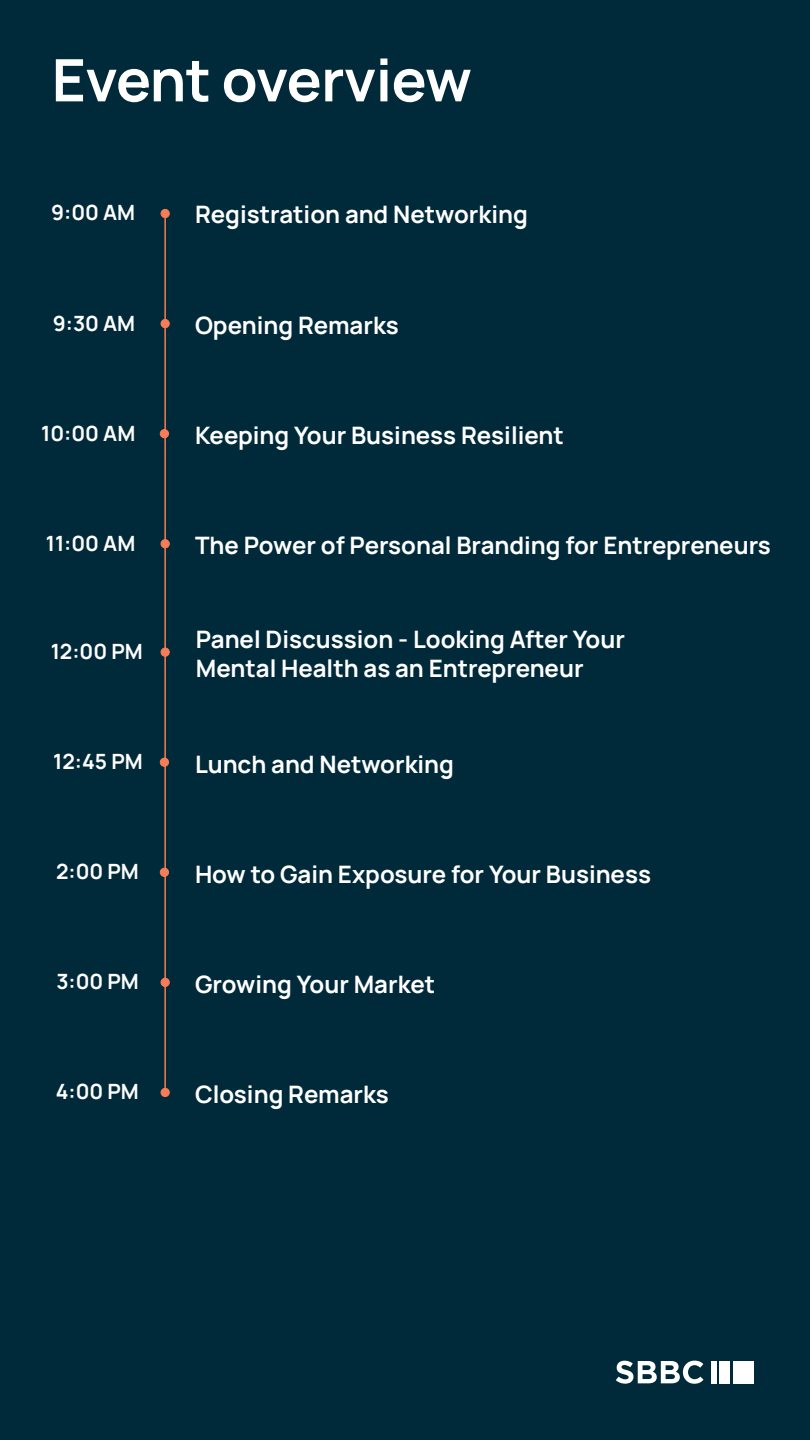
<style>
.page{position:relative;width:810px;height:1440px;background:#002a3a}
.page>*{position:absolute;margin:0;border:0;box-sizing:border-box;transform-origin:0 0}
.t1{font:200 58.5px "Manrope";letter-spacing:-.01em;color:#fff}
.t2{font:200 24px/28.8px "Manrope";color:#fff}
.t3{font:200 21px "Manrope";color:#fff}
</style>
<div class="page">
<hr style="left:164px;top:212px;width:2px;height:880px;background:#f87c56">
<div style="left:161px;top:209px;width:8px;height:9px;background:#f87c56;border-radius:50%"></div>
<div style="left:161px;top:209px;width:9px;height:9px;border:1px solid #f87c56;border-radius:50%"></div>
<div style="left:161px;top:319px;width:8px;height:9px;background:#f87c56;border-radius:50%"></div>
<div style="left:161px;top:319px;width:9px;height:9px;border:1px solid #f87c56;border-radius:50%"></div>
<div style="left:161px;top:540px;width:8px;height:8px;background:#f87c56;border-radius:50%"></div>
<div style="left:161px;top:539px;width:9px;height:9px;border:1px solid #f87c56;border-radius:50%"></div>
<div style="left:160px;top:430px;width:9px;height:8px;background:#f87c56;border-radius:50%"></div>
<div style="left:160px;top:429px;width:9px;height:9px;border:1px solid #f87c56;border-radius:50%"></div>
<div style="left:161px;top:648px;width:8px;height:8px;background:#f87c56;border-radius:50%"></div>
<div style="left:161px;top:648px;width:9px;height:9px;border:1px solid #f87c56;border-radius:50%"></div>
<div style="left:161px;top:978px;width:8px;height:9px;background:#f87c56;border-radius:50%"></div>
<div style="left:161px;top:978px;width:9px;height:9px;border:1px solid #f87c56;border-radius:50%"></div>
<div style="left:160px;top:868px;width:9px;height:8px;background:#f87c56;border-radius:50%"></div>
<div style="left:160px;top:868px;width:9px;height:9px;border:1px solid #f87c56;border-radius:50%"></div>
<div style="left:160px;top:758px;width:9px;height:8px;background:#f87c56;border-radius:50%"></div>
<div style="left:160px;top:758px;width:9px;height:9px;border:1px solid #f87c56;border-radius:50%"></div>
<div style="left:161px;top:1088px;width:8px;height:9px;background:#f87c56;border-radius:50%"></div>
<div style="left:161px;top:1088px;width:9px;height:9px;border:1px solid #f87c56;border-radius:50%"></div>
<svg style="left:616px;top:1361px;width:88px;height:23px"></svg>
<div style="left:733px;top:1361px;width:21px;height:22px;background:#fff"></div>
<div style="left:720px;top:1361px;width:10px;height:22px;background:#fff"></div>
<div style="left:711px;top:1361px;width:5px;height:22px;background:#fff"></div>
<h1 class="t1" style="left:52px;top:39px;width:422px">Event overview</h1>
<p class="t3" style="left:51px;top:197px;width:86px">9:00 AM</p>
<p class="t2" style="left:195px;top:199px;width:334px">Registration and Networking</p>
<p class="t3" style="left:53px;top:308px;width:84px">9:30 AM</p>
<p class="t2" style="left:195px;top:310px;width:205px">Opening Remarks</p>
<p class="t3" style="left:41px;top:418px;width:96px">10:00 AM</p>
<p class="t2" style="left:195px;top:420px;width:370px">Keeping Your Business Resilient</p>
<p class="t3" style="left:46px;top:528px;width:91px">11:00 AM</p>
<p class="t2" style="left:195px;top:530px;width:577px">The Power of Personal Branding for Entrepreneurs</p>
<p class="t3" style="left:51px;top:637px;width:94px">12:00 PM</p>
<p class="t2" style="left:196px;top:624px;width:431px">Panel Discussion - Looking After Your<br>Mental Health as an Entrepreneur</p>
<p class="t3" style="left:53px;top:747px;width:91px">12:45 PM</p>
<p class="t2" style="left:195px;top:749px;width:261px">Lunch and Networking</p>
<p class="t3" style="left:56px;top:857px;width:84px">2:00 PM</p>
<p class="t2" style="left:195px;top:859px;width:458px">How to Gain Exposure for Your Business</p>
<p class="t3" style="left:56px;top:967px;width:84px">3:00 PM</p>
<p class="t2" style="left:195px;top:969px;width:242px">Growing Your Market</p>
<p class="t3" style="left:56px;top:1077px;width:85px">4:00 PM</p>
<p class="t2" style="left:195px;top:1078px;width:195px">Closing Remarks</p>
</div>
